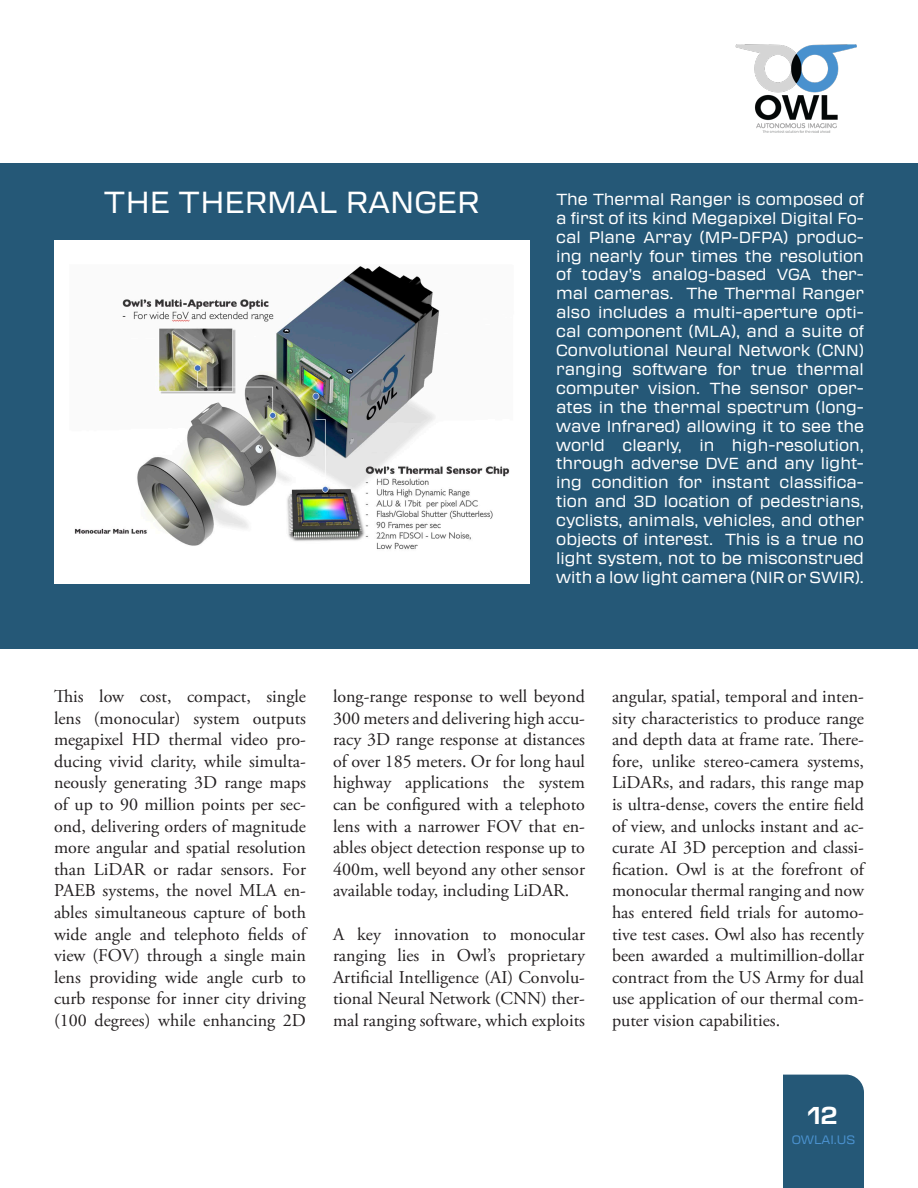
<style>
.page{position:relative;width:918px;height:1188px;background:#fff}
.page>*{position:absolute;margin:0;border:0;box-sizing:border-box;transform-origin:0 0}
._3-Body_Copy{font:30px "Transducer";color:#fff}
.t1{font:700 24px "Transducer";color:#fff}
._3-Body_Copy-2{font:18px/21.6px "Adobe Garamond Pro";color:#231f20;text-align:justify}
._3-Body_Copy-3{font:15.75px/18.9px "Transducer";color:#fff;text-align:justify}
.t2{font:12px "Transducer";color:#4a91ce}
</style>
<div class="page">
<div style="left:783px;top:1075px;width:81px;height:113px;background:#255877"></div>
<img style="left:735px;top:44px;width:122px;height:89px">
<div style="left:0;top:163px;width:918px;height:486px;background:#255877"></div>
<img style="left:54px;top:240px;width:475px;height:344px">
<p class="_3-Body_Copy" style="left:104px;top:181px;width:377px">THE THERMAL RANGER</p>
<p class="_3-Body_Copy-3" style="left:556px;top:189px;width:309px">The Thermal Ranger is composed of a first of its kind Megapixel Digital Fo&shy;cal Plane Array (MP-DFPA) produc&shy;ing nearly four times the resolution of today’s analog-based VGA ther&shy;mal cameras. The Thermal Ranger also includes a multi-aperture opti&shy;cal component (MLA), and a suite of Convolutional Neural Network (CNN) ranging software for true thermal computer vision. The sensor oper&shy;ates in the thermal spectrum (long&shy;wave Infrared) allowing it to see the world clearly, in high-resolution, through adverse DVE and any light&shy;ing condition for instant classifica&shy;tion and 3D location of pedestrians, cyclists, animals, vehicles, and other objects of interest. This is a true no light system, not to be misconstrued with a low light camera (NIR or SWIR).</p>
<p class="_3-Body_Copy-2" style="left:54px;top:686px;width:254px">This low cost, compact, single lens (monocular) system outputs megapixel HD thermal video pro&shy;ducing vivid clarity, while simulta&shy;neously generating 3D range maps of up to 90 million points per sec&shy;ond, delivering orders of magnitude more angular and spatial resolution than LiDAR or radar sensors. For PAEB systems, the novel MLA en&shy;ables simultaneous capture of both wide angle and telephoto fields of view (FOV) through a single main lens providing wide angle curb to curb response for inner city driving (100 degrees) while enhancing 2D</p>
<p class="_3-Body_Copy-2" style="left:333px;top:686px;width:254px">long-range response to well beyond 300 meters and delivering high accu&shy;racy 3D range response at distances of over 185 meters. Or for long haul highway applications the system can be configured with a telephoto lens with a narrower FOV that en&shy;ables object detection response up to 400m, well beyond any other sensor available today, including LiDAR.</p>
<p class="_3-Body_Copy-2" style="left:333px;top:924px;width:254px">A key innovation to monocular ranging lies in Owl’s proprietary Artificial Intelligence (AI) Convolu&shy;tional Neural Network (CNN) ther&shy;mal ranging software, which exploits</p>
<p class="_3-Body_Copy-2" style="left:612px;top:686px;width:254px">angular, spatial, temporal and inten&shy;sity characteristics to produce range and depth data at frame rate. There&shy;fore, unlike stereo-camera systems, LiDARs, and radars, this range map is ultra-dense, covers the entire field of view, and unlocks instant and ac&shy;curate AI 3D perception and classi&shy;fication. Owl is at the forefront of monocular thermal ranging and now has entered field trials for automo&shy;tive test cases. Owl also has recently been awarded a multimillion-dollar contract from the US Army for dual use application of our thermal com&shy;puter vision capabilities.</p>
<h2 class="t1" style="left:808px;top:1098px;width:31px">12</h2>
<p class="t2" style="left:792px;top:1131px;width:65px">OWLAI.US</p>
</div>
